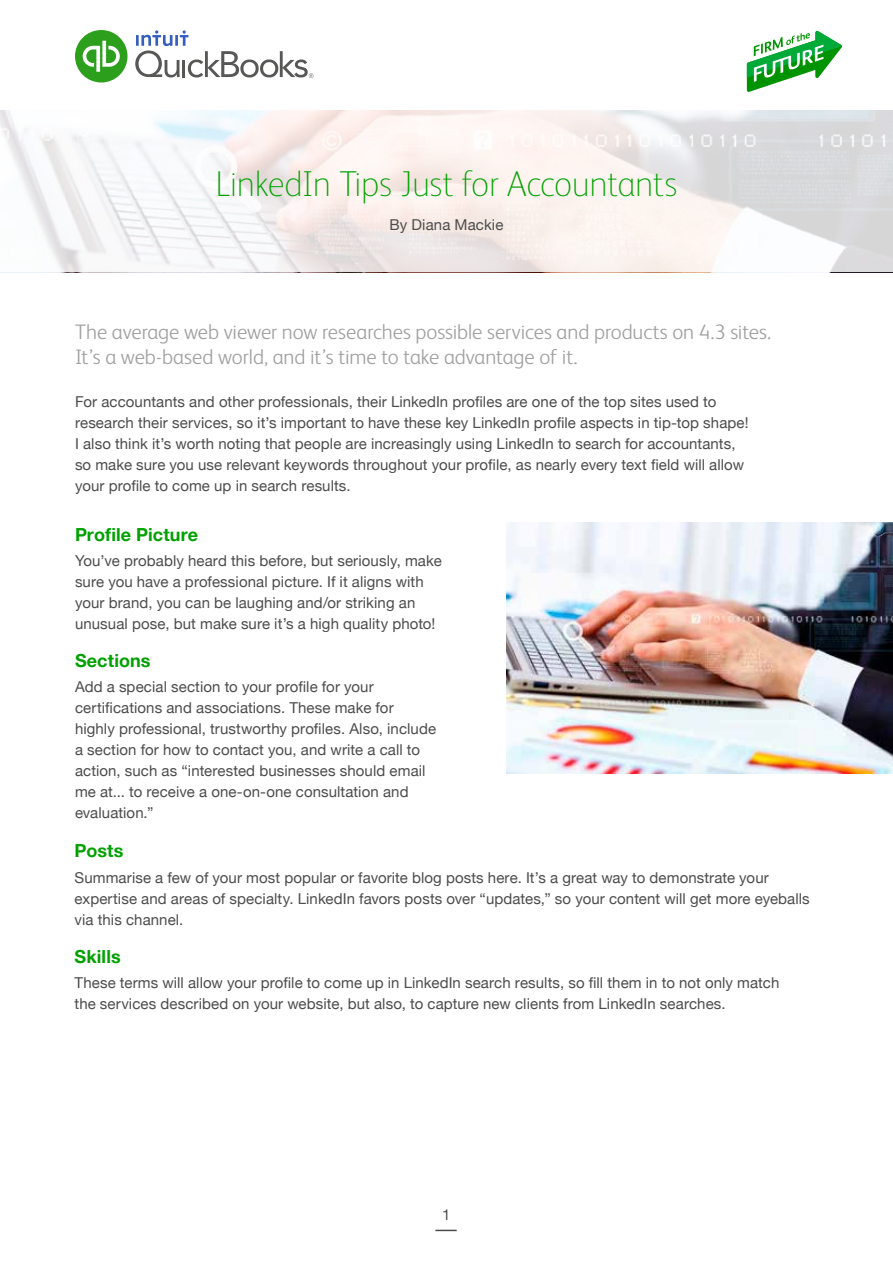
<style>
.page{position:relative;width:893px;height:1263px;background:#fff}
.page>*{position:absolute;margin:0;border:0;box-sizing:border-box;transform-origin:0 0}
.t1{font:100 36px "FS Albert";letter-spacing:-.015em;color:#00a100}
.t2{font:300 21px/25.2px "FS Albert";letter-spacing:-.005em;color:#9f9fa1}
.t3{font:700 18px "Helvetica Neue";letter-spacing:.005em;color:#00a100}
.t4{font:15px/21px "Helvetica Neue";letter-spacing:.005em;color:#4c4c4c}
</style>
<div class="page">
<svg style="left:746px;top:31px;width:106px;height:80px"></svg>
<div style="left:75px;top:30px;width:52px;height:52px;background:#2ca01c;border-radius:50%"></div>
<svg style="left:83px;top:41px;width:37px;height:31px"></svg>
<svg style="left:135px;top:30px;width:178px;height:48px"></svg>
<svg style="left:435px;top:1230px;width:22px;height:1px"></svg>
<svg style="left:0;top:111px;width:893px;height:161px"></svg>
<img style="left:506px;top:523px;width:387px;height:251px">
<h1 class="t1" style="left:216px;top:160px;width:463px">LinkedIn Tips Just for Accountants</h1>
<p class="t4" style="left:390px;top:215px;width:115px">By Diana Mackie</p>
<h2 class="t2" style="left:75px;top:318px;width:698px">The average web viewer now researches possible services and products on 4.3 sites.<br>It’s a web-based world, and it’s time to take advantage of it.</h2>
<p class="t4" style="left:75px;top:392px;width:675px">For accountants and other professionals, their LinkedIn profiles are one of the top sites used to research their services, so it’s important to have these key LinkedIn profile aspects in tip-top shape!<br>I also think it’s worth noting that people are increasingly using LinkedIn to search for accountants, so make sure you use relevant keywords throughout your profile, as nearly every text field will allow your profile to come up in search results.</p>
<p class="t3" style="left:75px;top:520px;width:125px">Profile Picture</p>
<p class="t4" style="left:75px;top:551px;width:368px">You’ve probably heard this before, but seriously, make sure you have a professional picture. If it aligns with your brand, you can be laughing and/or striking an unusual pose, but make sure it’s a high quality photo!</p>
<p class="t3" style="left:75px;top:646px;width:77px">Sections</p>
<p class="t4" style="left:75px;top:677px;width:363px">Add a special section to your profile for your certifications and associations. These make for highly professional, trustworthy profiles. Also, include a section for how to contact you, and write a call to action, such as “interested businesses should email me at... to receive a one-on-one consultation and evaluation.”</p>
<p class="t3" style="left:75px;top:837px;width:50px">Posts</p>
<p class="t4" style="left:75px;top:867px;width:737px">Summarise a few of your most popular or favorite blog posts here. It’s a great way to demonstrate your expertise and areas of specialty. LinkedIn favors posts over “updates,” so your content will get more eyeballs via this channel.</p>
<p class="t3" style="left:75px;top:942px;width:48px">Skills</p>
<p class="t4" style="left:75px;top:973px;width:706px">These terms will allow your profile to come up in LinkedIn search results, so fill them in to not only match the services described on your website, but also, to capture new clients from LinkedIn searches.</p>
<p class="t4" style="left:442px;top:1205px;width:10px">1</p>
</div>
